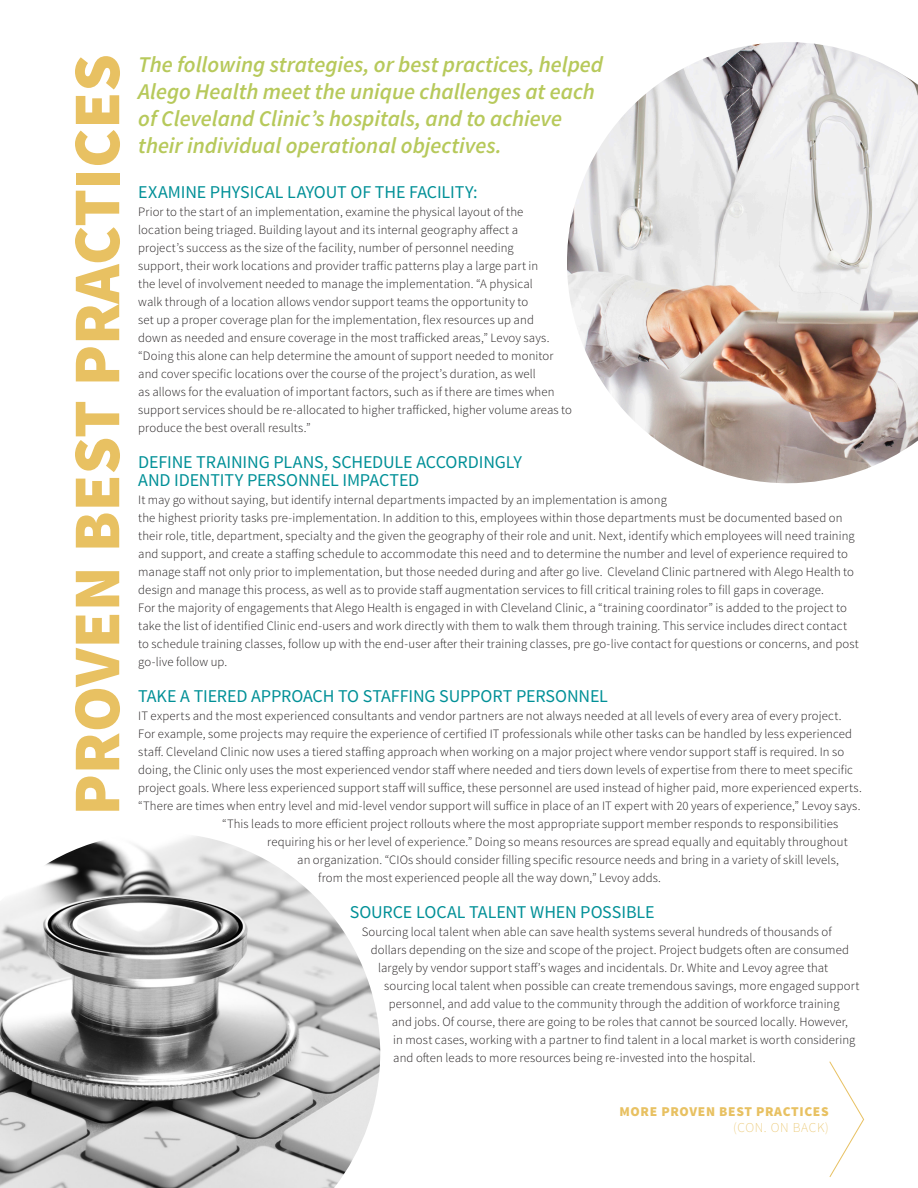
<style>
.page{position:relative;width:918px;height:1188px;background:#fff}
.page>*{position:absolute;margin:0;border:0;box-sizing:border-box;transform-origin:0 0}
.t1{font:900 66.75px "Source Sans Pro";color:#e8c162}
.t2{font:italic 600 22.5px/27px "Source Sans Pro";color:#b7c95b}
.t3{font:18px/18px "Source Sans Pro";letter-spacing:-.01em;color:#009097}
.t4{font:900 13.5px/16.2px "Source Sans Pro";letter-spacing:.05em;color:#e8c162;text-align:right}
.body{font:300 12.75px/18px "Source Sans Pro";letter-spacing:.01em;color:#231f20}
.s1{font-weight:200}
</style>
<div class="page">
<img style="left:567px;top:42px;width:351px;height:441px">
<img style="left:0;top:836px;width:380px;height:352px">
<svg style="left:829px;top:1061px;width:35px;height:116px"></svg>
<p class="t1" style="left:54px;top:816px;width:763px;rotate:-90deg">PROVEN BEST PRACTICES</p>
<p class="t2" style="left:138px;top:51px;width:466px">The following strategies, or best practices, helped Alego Health meet the unique challenges at each of Cleveland Clinic’s hospitals, and to achieve their individual operational objectives.</p>
<h2 class="t3" style="left:138px;top:183px;width:341px">EXAMINE PHYSICAL LAYOUT OF THE FACILITY:</h2>
<p class="body" style="left:138px;top:203px;width:435px">Prior to the start of an implementation, examine the physical layout of the<br>location being triaged. Building layout and its internal geography affect a<br>project’s success as the size of the facility, number of personnel needing<br>support, their work locations and provider traffic patterns play a large part in<br>the level of involvement needed to manage the implementation. “A physical<br>walk through of a location allows vendor support teams the opportunity to<br>set up a proper coverage plan for the implementation, flex resources up and<br>down as needed and ensure coverage in the most trafficked areas,” Levoy says. “Doing this alone can help determine the amount of support needed to monitor and cover specific locations over the course of the project’s duration, as well<br>as allows for the evaluation of important factors, such as if there are times when support services should be re-allocated to higher trafficked, higher volume areas to produce the best overall results.”</p>
<h2 class="t3" style="left:138px;top:453px;width:385px">DEFINE TRAINING PLANS, SCHEDULE ACCORDINGLY<br>AND IDENTITY PERSONNEL IMPACTED</h2>
<p class="body" style="left:138px;top:491px;width:722px">It may go without saying, but identify internal departments impacted by an implementation is among<br>the highest priority tasks pre-implementation. In addition to this, employees within those departments must be documented based on their role, title, department, specialty and the given the geography of their role and unit. Next, identify which employees will need training and support, and create a staffing schedule to accommodate this need and to determine the number and level of experience required to manage staff not only prior to implementation, but those needed during and after go live. Cleveland Clinic partnered with Alego Health to design and manage this process, as well as to provide staff augmentation services to fill critical training roles to fill gaps in coverage.<br>For the majority of engagements that Alego Health is engaged in with Cleveland Clinic, a “training coordinator” is added to the project to take the list of identified Clinic end-users and work directly with them to walk them through training. This service includes direct contact to schedule training classes, follow up with the end-user after their training classes, pre go-live contact for questions or concerns, and post go-live follow up.</p>
<h2 class="t3" style="left:138px;top:687px;width:471px">TAKE A TIERED APPROACH TO STAFFING SUPPORT PERSONNEL</h2>
<p class="body" style="left:138px;top:707px;width:705px">IT experts and the most experienced consultants and vendor partners are not always needed at all levels of every area of every project.</p>
<p class="body" style="left:138px;top:725px;width:715px">For example, some projects may require the experience of certified IT professionals while other tasks can be handled by less experienced</p>
<p class="body" style="left:138px;top:743px;width:708px">staff. Cleveland Clinic now uses a tiered staffing approach when working on a major project where vendor support staff is required. In so</p>
<p class="body" style="left:138px;top:761px;width:716px">doing, the Clinic only uses the most experienced vendor staff where needed and tiers down levels of expertise from there to meet specific</p>
<p class="body" style="left:138px;top:779px;width:725px">project goals. Where less experienced support staff will suffice, these personnel are used instead of higher paid, more experienced experts.</p>
<p class="body" style="left:138px;top:797px;width:724px">“There are times when entry level and mid-level vendor support will suffice in place of an IT expert with 20 years of experience,” Levoy says.</p>
<p class="body" style="left:222px;top:815px;width:618px">“This leads to more efficient project rollouts where the most appropriate support member responds to responsibilities</p>
<p class="body" style="left:267px;top:833px;width:582px">requiring his or her level of experience.” Doing so means resources are spread equally and equitably throughout</p>
<p class="body" style="left:297px;top:851px;width:543px">an organization. “CIOs should consider filling specific resource needs and bring in a variety of skill levels,</p>
<p class="body" style="left:318px;top:869px;width:344px">from the most experienced people all the way down,” Levoy adds.</p>
<h2 class="t3" style="left:350px;top:903px;width:306px">SOURCE LOCAL TALENT WHEN POSSIBLE</h2>
<p class="body" style="left:362px;top:923px;width:472px">Sourcing local talent when able can save health systems several hundreds of thousands of</p>
<p class="body" style="left:371px;top:941px;width:480px">dollars depending on the size and scope of the project. Project budgets often are consumed</p>
<p class="body" style="left:378px;top:959px;width:452px">largely by vendor support staff’s wages and incidentals. Dr. White and Levoy agree that</p>
<p class="body" style="left:384px;top:977px;width:477px">sourcing local talent when possible can create tremendous savings, more engaged support</p>
<p class="body" style="left:389px;top:995px;width:452px">personnel, and add value to the community through the addition of workforce training</p>
<p class="body" style="left:392px;top:1013px;width:458px">and jobs. Of course, there are going to be roles that cannot be sourced locally. However,</p>
<p class="body" style="left:393px;top:1031px;width:464px">in most cases, working with a partner to find talent in a local market is worth considering</p>
<p class="body" style="left:393px;top:1049px;width:364px">and often leads to more resources being re-invested into the hospital.</p>
<p class="t4" style="left:619px;top:1104px;width:211px">MORE PROVEN BEST PRACTICES <span class="s1">(CON. ON BACK)</span></p>
</div>
